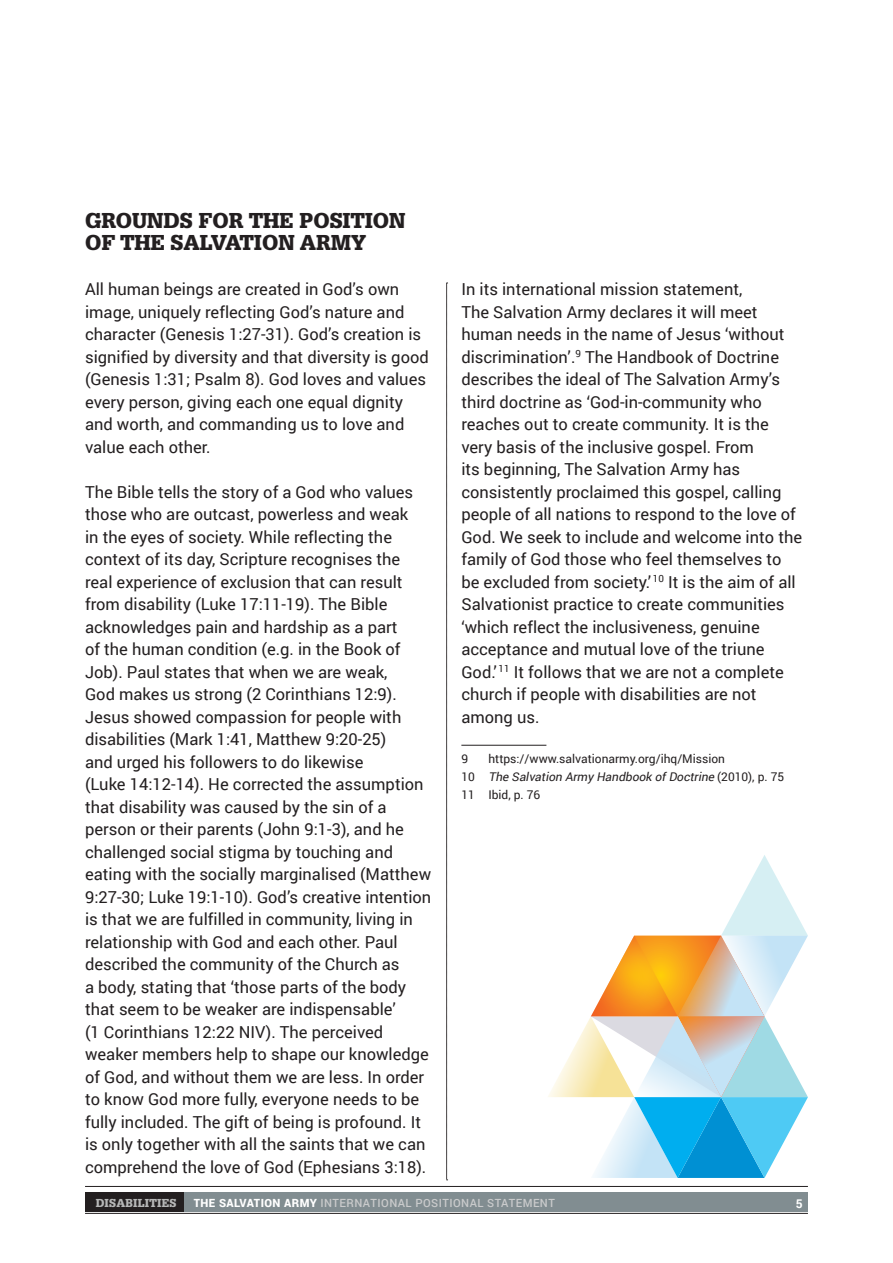
<style>
.page{position:relative;width:893px;height:1263px;background:#fff}
.page>*{position:absolute;margin:0;border:0;box-sizing:border-box;transform-origin:0 0}
.Text_11_15_Roboto{font:900 21px/22.5px "Glypha LT Std";color:#231f20}
.Text_11_15_Roboto-2{font:16.5px/22.5px "Roboto";color:#231f20}
.Footnotes{font:12px "Roboto";color:#231f20}
.Footnotes-2{font:italic 12px "Roboto";color:#231f20}
.t1{font:700 12px "Roboto";color:#fff}
.t2{font:500 11.25px "Roboto";letter-spacing:.04em;color:#cacbcc}
.t3{font:900 11.25px "Glypha LT Std";letter-spacing:.02em;color:#b6b7b7}
.s1{font-style:normal}
.s2{font-weight:900;color:#fff}
</style>
<div class="page">
<div style="left:85px;top:1193px;width:723px;height:19px;background:#818d91"></div>
<div style="left:85px;top:1193px;width:99px;height:19px;background:#231f20"></div>
<hr style="left:85px;top:1213px;width:723px;height:1px;background:#231f20">
<hr style="left:85px;top:1186px;width:723px;height:1px;background:#231f20">
<hr style="left:461px;top:745px;width:85px;height:1px;background:#231f20">
<svg style="left:446px;top:283px;width:2px;height:897px;background:#a19f9f"></svg>
<svg style="left:548px;top:855px;width:260px;height:323px"></svg>
<p class="Text_11_15_Roboto" style="left:85px;top:209px;width:322px">GROUNDS FOR THE POSITION<br>OF THE SALVATION ARMY</p>
<p class="Text_11_15_Roboto-2" style="left:85px;top:277px;width:345px">All human beings are created in God’s own image, uniquely reflecting God’s nature and character (Genesis 1:27-31). God’s creation is signified by diversity and that diversity is good (Genesis 1:31; Psalm 8). God loves and values every person, giving each one equal dignity and worth, and commanding us to love and value each other.</p>
<p class="Text_11_15_Roboto-2" style="left:85px;top:480px;width:348px">The Bible tells the story of a God who values those who are outcast, powerless and weak<br>in the eyes of society. While reflecting the context of its day, Scripture recognises the real experience of exclusion that can result from disability (Luke 17:11-19). The Bible acknowledges pain and hardship as a part<br>of the human condition (e.g. in the Book of Job). Paul states that when we are weak,<br>God makes us strong (2 Corinthians 12:9).<br>Jesus showed compassion for people with disabilities (Mark 1:41, Matthew 9:20‑25)<br>and urged his followers to do likewise<br>(Luke 14:12‑14). He corrected the assumption that disability was caused by the sin of a person or their parents (John 9:1-3), and he challenged social stigma by touching and eating with the socially marginalised (Matthew 9:27-30; Luke 19:1-10). God’s creative intention is that we are fulfilled in community, living in relationship with God and each other. Paul described the community of the Church as<br>a body, stating that ‘those parts of the body that seem to be weaker are indispensable’<br>(1 Corinthians 12:22 NIV). The perceived weaker members help to shape our knowledge of God, and without them we are less. In order to know God more fully, everyone needs to be fully included. The gift of being is profound. It is only together with all the saints that we can comprehend the love of God (Ephesians 3:18).</p>
<p class="Text_11_15_Roboto-2" style="left:461px;top:277px;width:342px">In its international mission statement,<br>The Salvation Army declares it will meet human needs in the name of Jesus ‘without discrimination’.<sup>9</sup> The Handbook of Doctrine describes the ideal of The Salvation Army’s third doctrine as ‘God-in-community who reaches out to create community. It is the very basis of the inclusive gospel. From<br>its beginning, The Salvation Army has consistently proclaimed this gospel, calling people of all nations to respond to the love of God. We seek to include and welcome into the family of God those who feel themselves to be excluded from society.’ <sup>10</sup> It is the aim of all Salvationist practice to create communities ‘which reflect the inclusiveness, genuine acceptance and mutual love of the triune God.’ <sup>11</sup> It follows that we are not a complete church if people with disabilities are not among us.</p>
<p class="Footnotes" style="left:461px;top:750px;width:8px">9</p>
<p class="Footnotes" style="left:488px;top:750px;width:238px">https://www.salvationarmy.org/ihq/Mission</p>
<p class="Footnotes-2" style="left:461px;top:768px;width:324px"><span class="s1">1 0</span> The Salvation Army Handbook ofDoctrine <span class="s1">( 2 0 1 0 ) , p . 7 5</span></p>
<p class="Footnotes" style="left:461px;top:786px;width:80px">11 Ibid, p. 76</p>
<p class="t3" style="left:96px;top:1196px;width:82px">DISABILITIES</p>
<p class="t2" style="left:194px;top:1195px;width:363px"><span class="s2">THE SALVATION ARMY</span> INTERNATIONAL POSITIONAL STATEMENT</p>
<p class="t1" style="left:796px;top:1195px;width:8px">5</p>
</div>
